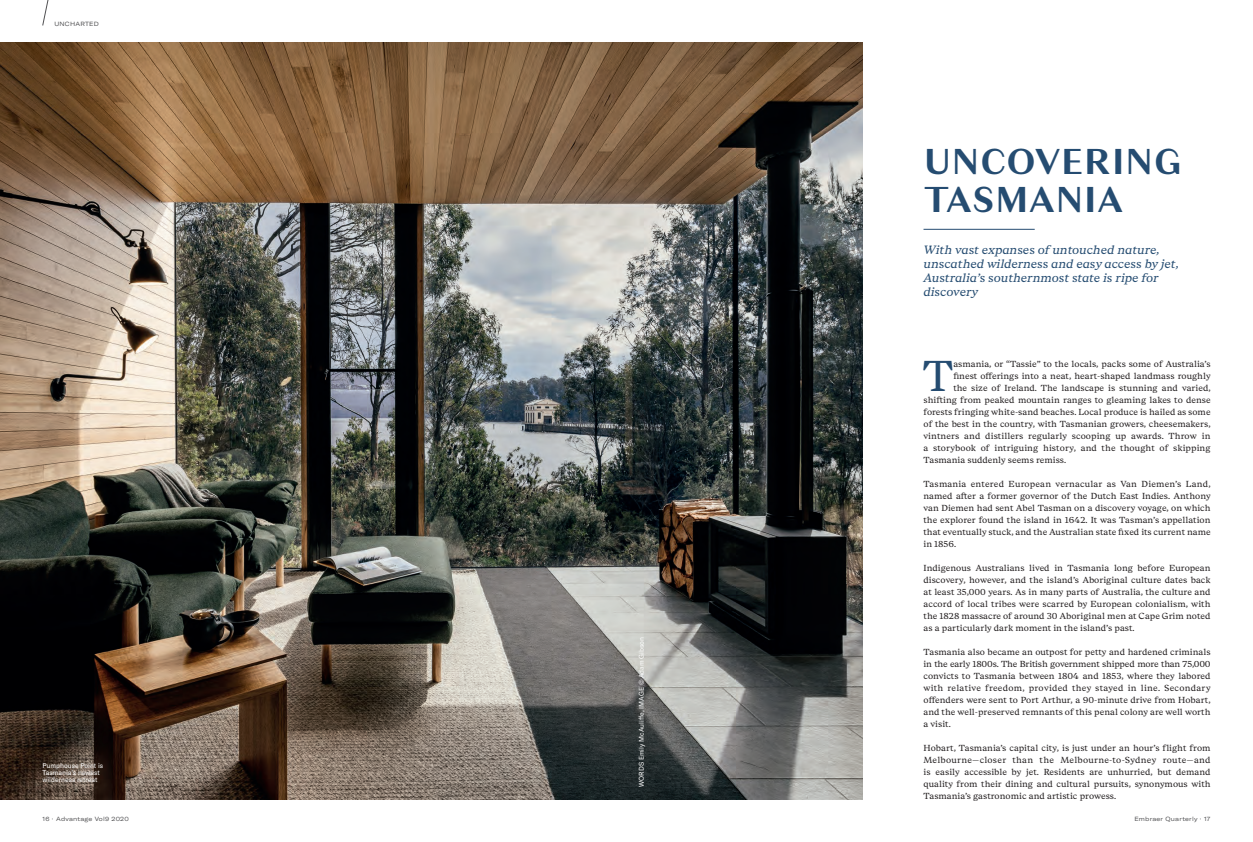
<style>
.page{position:relative;width:1253px;height:842px;background:#fff}
.page>*{position:absolute;margin:0;border:0;box-sizing:border-box;transform-origin:0 0}
.t1{font:43px "Beirut Text";color:#254c71}
.t2{font:700 38px/38px "Granville";letter-spacing:.01em;color:#254c71}
.t3{font:italic 12px/14px "Beirut Text";color:#254c71}
.t4{font:8.8px/12px "Beirut Text";color:#231f20;text-align:justify}
.t5{font:6.8px/7px "GT America";color:#fff}
.t6{font:expanded 6px "GT America";letter-spacing:.04em;color:#505052}
</style>
<div class="page">
<img style="left:0;top:43px;width:863px;height:756px">
<svg style="left:42px;top:0;width:7px;height:26px"></svg>
<hr style="left:923px;top:229px;width:112px;height:1px;background:#254c71">
<p class="t6" style="left:54px;top:20px;width:46px">UNCHARTED</p>
<p class="t5" style="left:43px;top:762px;width:62px">Pumphouse Point is<br>Tasmania’s newest wilderness retreat</p>
<p class="t5" style="left:638px;top:787px;width:151px;rotate:-90deg">WORDS Emily McAuliffe, IMAGE © Adam Gibson</p>
<h2 class="t2" style="left:924px;top:142px;width:260px">UNCOVERING<br>TASMANIA</h2>
<h3 class="t3" style="left:923px;top:244px;width:257px">With vast expanses of untouched nature, unscathed wilderness and easy access by jet, Australia’s southernmost state is ripe for discovery</h3>
<h1 class="t1" style="left:923px;top:350px;width:32px">T</h1>
<p class="t4" style="left:953px;top:358px;width:259px">asmania, or “Tassie” to the locals, packs some of Australia’s</p>
<p class="t4" style="left:953px;top:370px;width:259px">finest offerings into a neat, heart-shaped landmass roughly</p>
<p class="t4" style="left:953px;top:382px;width:259px">the size of Ireland. The landscape is stunning and varied,</p>
<p class="t4" style="left:923px;top:394px;width:289px">shifting from peaked mountain ranges to gleaming lakes to dense</p>
<p class="t4" style="left:923px;top:406px;width:289px">forests fringing white-sand beaches. Local produce is hailed as some</p>
<p class="t4" style="left:923px;top:418px;width:289px">of the best in the country, with Tasmanian growers, cheesemakers,</p>
<p class="t4" style="left:923px;top:430px;width:289px">vintners and distillers regularly scooping up awards. Throw in</p>
<p class="t4" style="left:923px;top:442px;width:289px">a storybook of intriguing history, and the thought of skipping</p>
<p class="t4" style="left:923px;top:454px;width:144px">Tasmania suddenly seems remiss.</p>
<p class="t4" style="left:923px;top:478px;width:289px">Tasmania entered European vernacular as Van Diemen’s Land, named after a former governor of the Dutch East Indies. Anthony van Diemen had sent Abel Tasman on a discovery voyage, on which the explorer found the island in 1642. It was Tasman’s appellation that eventually stuck, and the Australian state fixed its current name in 1856.</p>
<p class="t4" style="left:923px;top:562px;width:289px">Indigenous Australians lived in Tasmania long before European discovery, however, and the island’s Aboriginal culture dates back at least 35,000 years. As in many parts of Australia, the culture and accord of local tribes were scarred by European colonialism, with the 1828 massacre of around 30 Aboriginal men at Cape Grim noted as a particularly dark moment in the island’s past.</p>
<p class="t4" style="left:923px;top:646px;width:289px">Tasmania also became an outpost for petty and hardened criminals in the early 1800s. The British government shipped more than 75,000 convicts to Tasmania between 1804 and 1853, where they labored with relative freedom, provided they stayed in line. Secondary offenders were sent to Port Arthur, a 90-minute drive from Hobart, and the well-preserved remnants of this penal colony are well worth a visit.</p>
<p class="t4" style="left:923px;top:742px;width:289px">Hobart, Tasmania’s capital city, is just under an hour’s flight from Melbourne—closer than the Melbourne-to-Sydney route—and is easily accessible by jet. Residents are unhurried, but demand quality from their dining and cultural pursuits, synonymous with Tasmania’s gastronomic and artistic prowess.</p>
<p class="t6" style="left:43px;top:816px;width:88px">16 · Advantage Vol9 2020</p>
<p class="t6" style="left:1134px;top:816px;width:78px">Embraer Quarterly · 17</p>
</div>
